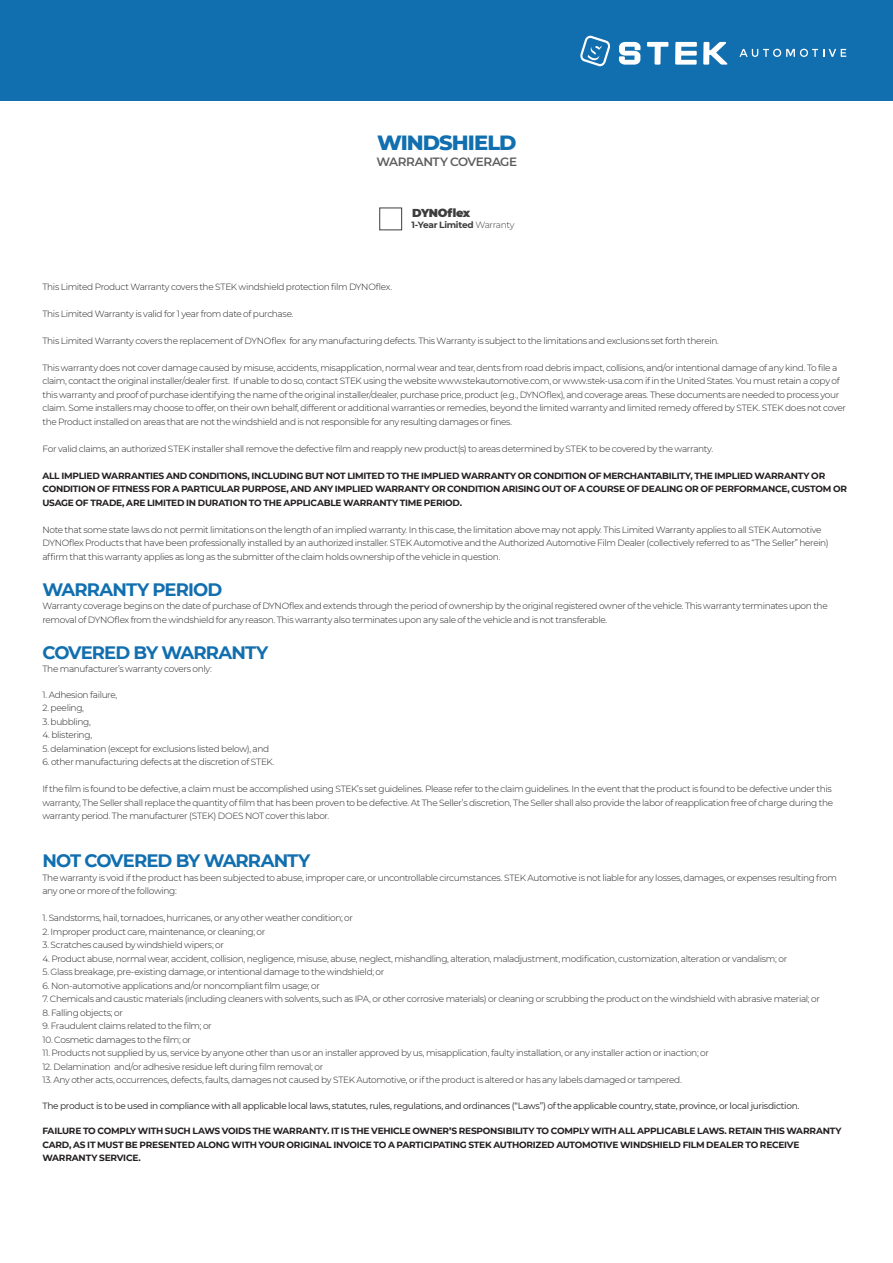
<style>
.page{position:relative;width:893px;height:1263px;background:#fff}
.page>*{position:absolute;margin:0;border:0;box-sizing:border-box;transform-origin:0 0}
.t1{font:800 21px "Montserrat";letter-spacing:-.045em;color:#116fb0}
.t2{font:700 18px "Montserrat";letter-spacing:-.05em;color:#116fb0}
.t3{font:600 12px "Montserrat";letter-spacing:-.035em;color:#5d5d5d}
.t4{font:900 11.55px "Montserrat";letter-spacing:-.025em;color:#3e3e3f}
.t5{font:300 9px/13.5px "Montserrat";letter-spacing:-.035em;color:#231f20}
.t6{font:700 9px/13.5px "Montserrat";letter-spacing:-.025em;color:#231f20}
.t7{font:9px "Montserrat";letter-spacing:-.035em;color:#231f20}
.t8{font:700 9px "Montserrat";letter-spacing:-.03em;color:#3e3e3f}
.s1{font-weight:300}
</style>
<div class="page">
<div style="left:0;top:0;width:893px;height:101px;background:#116fb0"></div>
<svg style="left:619px;top:42px;width:22px;height:23px"></svg>
<svg style="left:647px;top:42px;width:21px;height:23px"></svg>
<svg style="left:675px;top:42px;width:22px;height:23px"></svg>
<svg style="left:703px;top:42px;width:24px;height:23px"></svg>
<svg style="left:580px;top:35px;width:31px;height:32px"></svg>
<svg style="left:739px;top:49px;width:107px;height:8px"></svg>
<div style="left:379px;top:208px;width:23px;height:22px;border:1px solid #3e3e3f"></div>
<h1 class="t1" style="left:377px;top:127px;width:141px">WINDSHIELD</h1>
<h3 class="t3" style="left:376px;top:153px;width:142px">WARRANTY COVERAGE</h3>
<p class="t4" style="left:412px;top:205px;width:59px">DYNOflex</p>
<p class="t8" style="left:412px;top:218px;width:105px">1-Year Limited <span class="s1">Warranty</span></p>
<p class="t5" style="left:42px;top:279px;width:351px">This Limited Product Warranty covers the STEK windshield protection film DYNOflex.</p>
<p class="t5" style="left:42px;top:306px;width:253px">This Limited Warranty is valid for 1 year from date of purchase.</p>
<p class="t5" style="left:42px;top:333px;width:678px">This Limited Warranty covers the replacement of DYNOflex for any manufacturing defects. This Warranty is subject to the limitations and exclusions set forth therein.</p>
<p class="t5" style="left:42px;top:360px;width:805px">This warranty does not cover damage caused by misuse, accidents, misapplication, normal wear and tear, dents from road debris impact, collisions, and/or intentional damage of any kind. To file a claim, contact the original installer/dealer first. If unable to do so, contact STEK using the website www.stekautomotive.com, or www.stek-usa.com if in the United States. You must retain a copy of this warranty and proof of purchase identifying the name of the original installer/dealer, purchase price, product (e.g., DYNOflex), and coverage areas. These documents are needed to process your claim. Some installers may choose to offer, on their own behalf, different or additional warranties or remedies, beyond the limited warranty and limited remedy offered by STEK. STEK does not cover the Product installed on areas that are not the windshield and is not responsible for any resulting damages or fines.</p>
<p class="t5" style="left:42px;top:441px;width:672px">For valid claims, an authorized STEK installer shall remove the defective film and reapply new product(s) to areas determined by STEK to be covered by the warranty.</p>
<p class="t6" style="left:42px;top:468px;width:806px">ALL IMPLIED WARRANTIES AND CONDITIONS, INCLUDING BUT NOT LIMITED TO THE IMPLIED WARRANTY OR CONDITION OF MERCHANTABILITY, THE IMPLIED WARRANTY OR<br>CONDITION OF FITNESS FOR A PARTICULAR PURPOSE, AND ANY IMPLIED WARRANTY OR CONDITION ARISING OUT OF A COURSE OF DEALING OR OF PERFORMANCE, CUSTOM OR<br>USAGE OF TRADE, ARE LIMITED IN DURATION TO THE APPLICABLE WARRANTY TIME PERIOD.</p>
<p class="t5" style="left:42px;top:522px;width:788px">Note that some state laws do not permit limitations on the length of an implied warranty. In this case, the limitation above may not apply. This Limited Warranty applies to all STEK Automotive<br>DYNOflex Products that have been professionally installed by an authorized installer. STEK Automotive and the Authorized Automotive Film Dealer (collectively referred to as “The Seller” herein) affirm that this warranty applies as long as the submitter of the claim holds ownership of the vehicle in question.</p>
<h2 class="t2" style="left:42px;top:576px;width:181px">WARRANTY PERIOD</h2>
<p class="t5" style="left:42px;top:599px;width:787px">Warranty coverage begins on the date of purchase of DYNOflex and extends through the period of ownership by the original registered owner of the vehicle. This warranty terminates upon the removal of DYNOflex from the windshield for any reason. This warranty also terminates upon any sale of the vehicle and is not transferable.</p>
<h2 class="t2" style="left:42px;top:639px;width:227px">COVERED BY WARRANTY</h2>
<p class="t5" style="left:42px;top:662px;width:171px">The manufacturer’s warranty covers only:</p>
<p class="t5" style="left:42px;top:687px;width:76px">1. Adhesion failure,</p>
<p class="t5" style="left:42px;top:701px;width:43px">2. peeling,</p>
<p class="t5" style="left:42px;top:714px;width:50px">3. bubbling,</p>
<p class="t5" style="left:42px;top:728px;width:51px">4. blistering,</p>
<p class="t5" style="left:42px;top:741px;width:228px">5. delamination (except for exclusions listed below), and</p>
<p class="t5" style="left:42px;top:755px;width:234px">6. other manufacturing defects at the discretion of STEK.</p>
<p class="t5" style="left:42px;top:782px;width:792px">If the film is found to be defective, a claim must be accomplished using STEK’s set guidelines. Please refer to the claim guidelines. In the event that the product is found to be defective under this warranty, The Seller shall replace the quantity of film that has been proven to be defective. At The Seller’s discretion, The Seller shall also provide the labor of reapplication free of charge during the warranty period. The manufacturer (STEK) DOES NOT cover this labor.</p>
<h2 class="t2" style="left:42px;top:848px;width:269px">NOT COVERED BY WARRANTY</h2>
<p class="t5" style="left:42px;top:870px;width:796px">The warranty is void if the product has been subjected to abuse, improper care, or uncontrollable circumstances. STEK Automotive is not liable for any losses, damages, or expenses resulting from any one or more of the following:</p>
<p class="t5" style="left:42px;top:911px;width:312px">1. Sandstorms, hail, tornadoes, hurricanes, or any other weather condition; or</p>
<p class="t5" style="left:42px;top:924px;width:224px">2. Improper product care, maintenance, or cleaning; or</p>
<p class="t5" style="left:42px;top:938px;width:183px">3. Scratches caused by windshield wipers; or</p>
<p class="t5" style="left:42px;top:951px;width:746px">4. Product abuse, normal wear, accident, collision, negligence, misuse, abuse, neglect, mishandling, alteration, maladjustment, modification, customization, alteration or vandalism; or</p>
<p class="t5" style="left:42px;top:965px;width:343px">5. Glass breakage, pre-existing damage, or intentional damage to the windshield; or</p>
<p class="t5" style="left:42px;top:978px;width:279px">6. Non-automotive applications and/or noncompliant film usage; or</p>
<p class="t5" style="left:42px;top:992px;width:779px">7. Chemicals and caustic materials (including cleaners with solvents, such as IPA, or other corrosive materials) or cleaning or scrubbing the product on the windshield with abrasive material; or</p>
<p class="t5" style="left:42px;top:1005px;width:82px">8. Falling objects; or</p>
<p class="t5" style="left:42px;top:1019px;width:171px">9. Fraudulent claims related to the film; or</p>
<p class="t5" style="left:42px;top:1032px;width:150px">10. Cosmetic damages to the film; or</p>
<p class="t5" style="left:42px;top:1046px;width:668px">11. Products not supplied by us, service by anyone other than us or an installer approved by us, misapplication, faulty installation, or any installer action or inaction; or</p>
<p class="t5" style="left:42px;top:1059px;width:282px">12. Delamination and/or adhesive residue left during film removal; or</p>
<p class="t5" style="left:42px;top:1073px;width:641px">13. Any other acts, occurrences, defects, faults, damages not caused by STEK Automotive, or if the product is altered or has any labels damaged or tampered.</p>
<p class="t7" style="left:42px;top:1099px;width:759px">The product is to be used in compliance with all applicable local laws, statutes, rules, regulations, and ordinances (“Laws”) of the applicable country, state, province, or local jurisdiction.</p>
<p class="t6" style="left:42px;top:1124px;width:800px">FAILURE TO COMPLY WITH SUCH LAWS VOIDS THE WARRANTY. IT IS THE VEHICLE OWNER’S RESPONSIBILITY TO COMPLY WITH ALL APPLICABLE LAWS. RETAIN THIS WARRANTY<br>CARD, AS IT MUST BE PRESENTED ALONG WITH YOUR ORIGINAL INVOICE TO A PARTICIPATING STEK AUTHORIZED AUTOMOTIVE WINDSHIELD FILM DEALER TO RECEIVE<br>WARRANTY SERVICE.</p>
</div>
